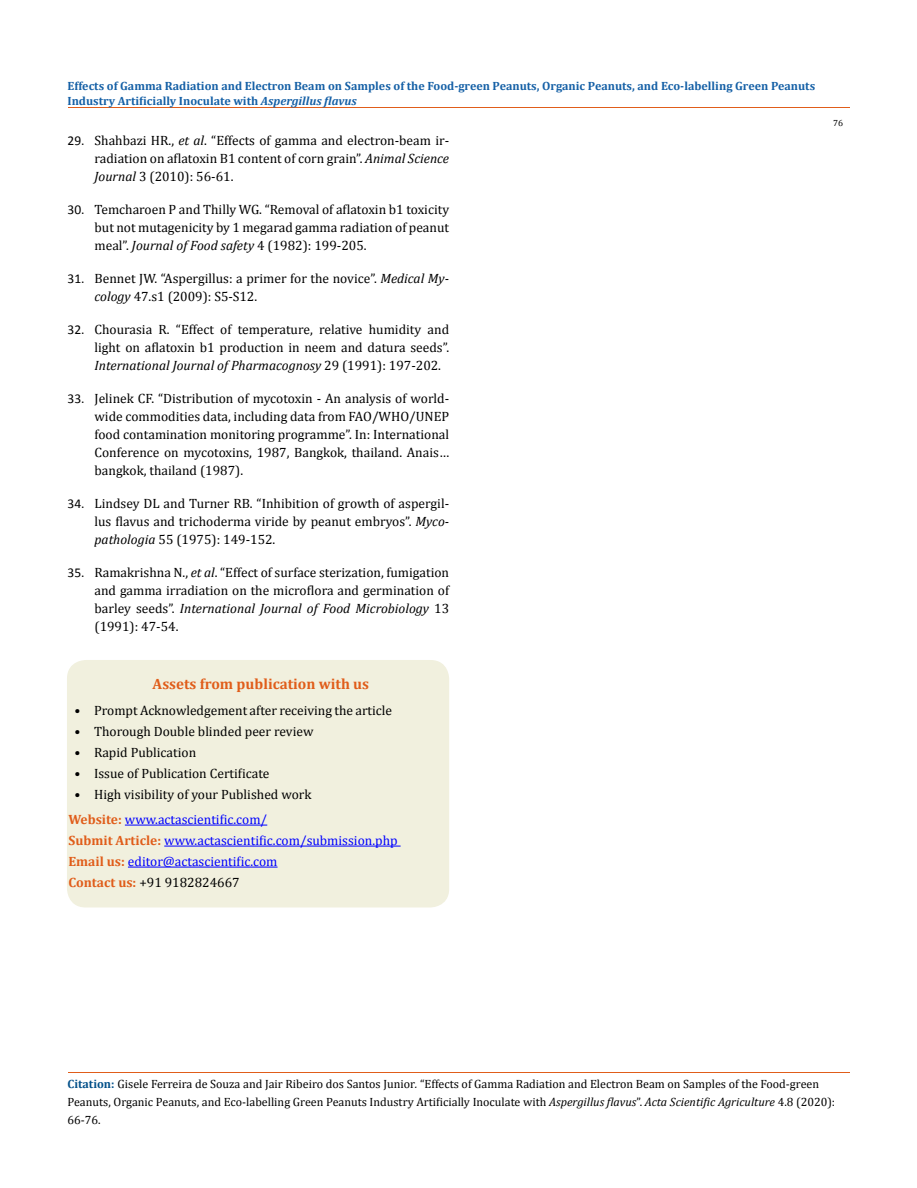
<style>
.page{position:relative;width:917px;height:1188px;background:#fff}
.page>*{position:absolute;margin:0;border:0;box-sizing:border-box;transform-origin:0 0}
.t1{font:700 15px "Cambria";color:#e05d1a}
.t2{font:13.5px/18px "Cambria";color:#000;text-align:justify}
.t3{font:13.5px/21px "Cambria";color:#00f}
.t4{font:12px/18px "Cambria";color:#000}
.t5{font:700 12px/15px "Cambria";color:#1560a6}
.t6{font:9px "Cambria";color:#000}
.s1{font-style:italic}
.s2{font-family:"Calibri"}
.s3{font-weight:700;color:#e05d1a}
.s4{color:#000}
.s5{font-weight:700;color:#035089}
</style>
<div class="page">
<div style="left:68px;top:661px;width:380px;height:246px;background:#f1f0de;border-radius:18px"></div>
<div style="left:67px;top:660px;width:382px;height:248px;border:2px solid #f1f0de;border-radius:18px"></div>
<hr style="left:125px;top:825px;width:142px;height:1px;background:#00f">
<hr style="left:164px;top:846px;width:236px;height:1px;background:#00f">
<hr style="left:128px;top:867px;width:149px;height:1px;background:#00f">
<hr style="left:68px;top:108px;width:781px;height:1px;background:#e05d1a">
<hr style="left:68px;top:1072px;width:781px;height:1px;background:#e05d1a">
<p class="t5" style="left:68px;top:78px;width:749px">Effects of Gamma Radiation and Electron Beam on Samples of the Food-green Peanuts, Organic Peanuts, and Eco-labelling Green Peanuts<br>Industry Artificially Inoculate with <span class="s1">Aspergillus flavus</span></p>
<p class="t2" style="left:94px;top:132px;width:356px;text-indent:-27px"><span class="s2">29.</span> Shahbazi HR., <span class="s1">et al</span>. “Effects of gamma and electron-beam ir&shy;radiation on aflatoxin B1 content of corn grain”. <span class="s1">Animal Science Journal</span> 3 (2010): 56-61.</p>
<p class="t2" style="left:94px;top:201px;width:356px;text-indent:-27px"><span class="s2">30.</span> Temcharoen P and Thilly WG. “Removal of aflatoxin b1 toxicity but not mutagenicity by 1 megarad gamma radiation of peanut meal”. <span class="s1">Journal of Food safety</span> 4 (1982): 199-205.</p>
<p class="t2" style="left:94px;top:270px;width:356px;text-indent:-27px"><span class="s2">31.</span> Bennet JW. “Aspergillus: a primer for the novice”. <span class="s1">Medical My&shy;cology</span> 47.s1 (2009): S5-S12.</p>
<p class="t2" style="left:94px;top:321px;width:356px;text-indent:-27px"><span class="s2">32.</span> Chourasia R. “Effect of temperature, relative humidity and light on aflatoxin b1 production in neem and datura seeds”.<br><span class="s1">International Journal of Pharmacognosy</span> 29 (1991): 197-202.</p>
<p class="t2" style="left:94px;top:390px;width:356px;text-indent:-27px"><span class="s2">33.</span> Jelinek CF. “Distribution of mycotoxin - An analysis of world&shy;wide commodities data, including data from FAO/WHO/UNEP food contamination monitoring programme”. In: International Conference on mycotoxins, 1987, Bangkok, thailand. Anais… bangkok, thailand (1987).</p>
<p class="t2" style="left:94px;top:495px;width:356px;text-indent:-27px"><span class="s2">34.</span> Lindsey DL and Turner RB. “Inhibition of growth of aspergil&shy;lus flavus and trichoderma viride by peanut embryos”. <span class="s1">Myco&shy;pathologia</span> 55 (1975): 149-152.</p>
<p class="t2" style="left:94px;top:564px;width:356px;text-indent:-27px"><span class="s2">35.</span> Ramakrishna N., <span class="s1">et al</span>. “Effect of surface sterization, fumigation and gamma irradiation on the microflora and germination of barley seeds”. <span class="s1">International Journal of Food Microbiology</span> 13 (1991): 47-54.</p>
<p class="t1" style="left:153px;top:673px;width:218px">Assets from publication with us</p>
<p class="t2" style="left:75px;top:701px;width:319px">• Prompt Acknowledgement after receiving the article</p>
<p class="t2" style="left:75px;top:722px;width:240px">• Thorough Double blinded peer review</p>
<p class="t2" style="left:75px;top:743px;width:123px">• Rapid Publication</p>
<p class="t2" style="left:75px;top:764px;width:196px">• Issue of Publication Certificate</p>
<p class="t2" style="left:75px;top:785px;width:238px">• High visibility of your Published work</p>
<p class="t3" style="left:68px;top:809px;width:330px"><span class="s3">Website:</span> www.actascientific.com/<br><span class="s3">Submit Article:</span> www.actascientific.com/submission.php <span class="s3">Email us:</span> editor@actascientific.com<br><span class="s3">Contact us:</span> <span class="s4">+91 9182824667</span></p>
<p class="t6" style="left:833px;top:118px;width:11px">76</p>
<p class="t4" style="left:68px;top:1075px;width:769px"><span class="s5">Citation:</span> Gisele Ferreira de Souza and Jair Ribeiro dos Santos Junior<span class="s1">.</span> “Effects of Gamma Radiation and Electron Beam on Samples of the Food-green<br>Peanuts, Organic Peanuts, and Eco-labelling Green Peanuts Industry Artificially Inoculate with <span class="s1">Aspergillus flavus</span>”. <span class="s1">Acta Scientific Agriculture</span> 4.8 (2020):<br>66-76.</p>
</div>
